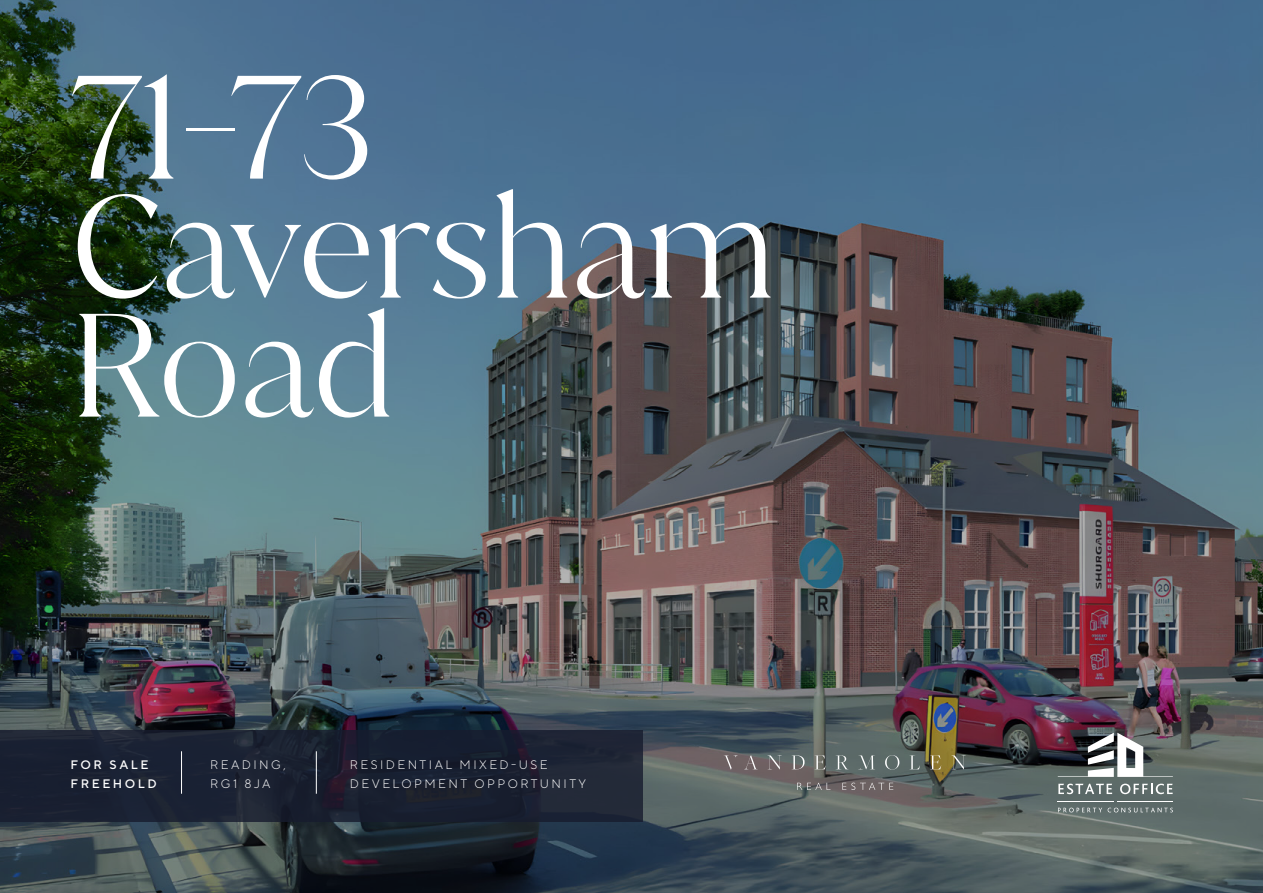
<style>
.page{position:relative;width:1263px;height:893px;background:#fff}
.page>*{position:absolute;margin:0;border:0;box-sizing:border-box;transform-origin:0 0}
.t1{font:300 141.15px/118.9px "Juana";color:#fff}
.t2{font:300 12.3px/18.5px "TT Norms";letter-spacing:.2em;color:#fff}
.t3{font:500 12.3px/18.5px "TT Norms";letter-spacing:.2em;color:#fff}
</style>
<div class="page">
<img style="left:0;top:0;width:1263px;height:893px">
<div style="left:0;top:730px;width:643px;height:91px;background:#171c2e"></div>
<hr style="left:181px;top:751px;width:1px;height:43px;background:#fff">
<hr style="left:316px;top:751px;width:1px;height:43px;background:#fff">
<svg style="left:724px;top:755px;width:14px;height:15px"></svg>
<svg style="left:744px;top:755px;width:14px;height:14px"></svg>
<svg style="left:767px;top:755px;width:15px;height:14px"></svg>
<svg style="left:791px;top:755px;width:13px;height:14px"></svg>
<svg style="left:814px;top:755px;width:12px;height:14px"></svg>
<svg style="left:835px;top:755px;width:14px;height:14px"></svg>
<svg style="left:858px;top:755px;width:17px;height:14px"></svg>
<svg style="left:885px;top:755px;width:14px;height:15px"></svg>
<svg style="left:909px;top:755px;width:11px;height:14px"></svg>
<svg style="left:930px;top:755px;width:11px;height:14px"></svg>
<svg style="left:951px;top:755px;width:15px;height:14px"></svg>
<svg style="left:797px;top:783px;width:33px;height:7px"></svg>
<svg style="left:842px;top:783px;width:51px;height:7px"></svg>
<svg style="left:1058px;top:808px;width:115px;height:4px"></svg>
<svg style="left:1058px;top:784px;width:54px;height:10px"></svg>
<svg style="left:1120px;top:784px;width:52px;height:10px"></svg>
<hr style="left:1058px;top:801px;width:56px;height:1px;background:#fff">
<hr style="left:1118px;top:801px;width:55px;height:1px;background:#fff">
<svg style="left:1058px;top:733px;width:115px;height:44px"></svg>
<h1 class="t1" style="left:71px;top:65px;width:707px">71-73<br>Caversham<br>Road</h1>
<p class="t3" style="left:71px;top:755px;width:88px">FOR SALE<br>FREEHOLD</p>
<p class="t2" style="left:210px;top:755px;width:77px">READING,<br>RG1 8JA</p>
<p class="t2" style="left:350px;top:755px;width:238px">RESIDENTIAL MIXED-USE<br>DEVELOPMENT OPPORTUNITY</p>
</div>
